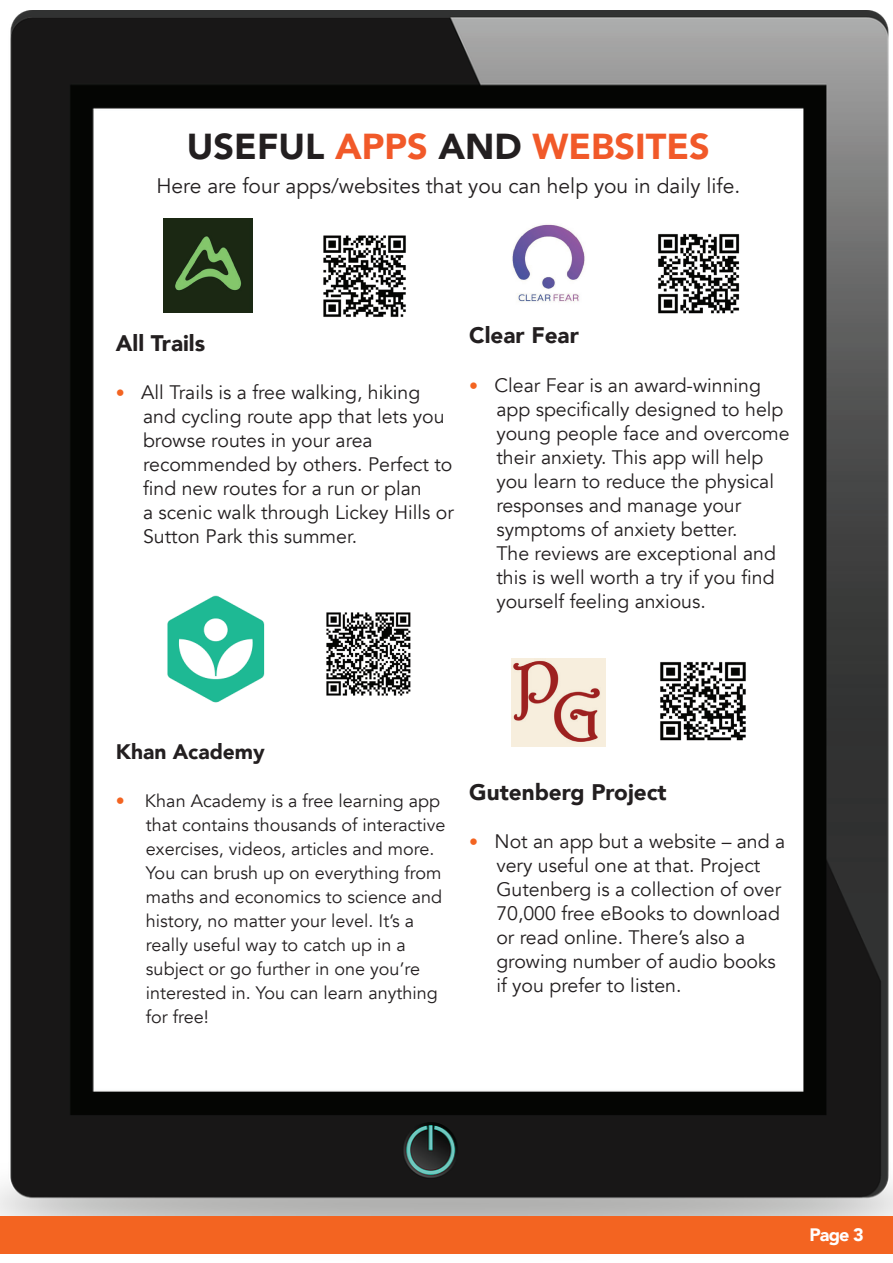
<style>
.page{position:relative;width:893px;height:1263px;background:#fff}
.page>*{position:absolute;margin:0;border:0;box-sizing:border-box;transform-origin:0 0}
.t1{font:900 36px "Avenir";color:#f15929}
.t2{font:900 22.5px "Avenir";color:#231f20}
.t3{font:21px "Avenir";color:#231f20}
.t4{font:900 21px "Avenir";color:#231f20}
.t5{font:19.5px/24px "Avenir";color:#231f20}
.t6{font:18px/24px "Avenir";color:#231f20}
.t7{font:900 18px "Avenir";color:#fff}
.s1{color:#231f20}
.s2{font-size:18px;color:#f36421}
.s3{color:#f36421}
</style>
<div class="page">
<img style="left:0;top:10px;width:893px;height:1244px">
<div style="left:0;top:1216px;width:893px;height:37px;background:#f36421"></div>
<img style="left:163px;top:219px;width:90px;height:93px">
<img style="left:497px;top:214px;width:103px;height:101px">
<img style="left:144px;top:578px;width:142px;height:137px">
<img style="left:511px;top:658px;width:95px;height:88px">
<img style="left:322px;top:609px;width:93px;height:90px">
<img style="left:321px;top:233px;width:88px;height:86px">
<img style="left:655px;top:231px;width:87px;height:85px">
<img style="left:658px;top:660px;width:90px;height:83px">
<h1 class="t1" style="left:187px;top:115px;width:524px"><span class="s1">USEFUL</span> APPS <span class="s1">AND</span> WEBSITES</h1>
<p class="t3" style="left:156px;top:173px;width:585px">Here are four apps/websites that you can help you in daily life.</p>
<p class="t2" style="left:116px;top:324px;width:91px">All Trails</p>
<p class="t5" style="left:143px;top:381px;width:312px;text-indent:-27px"><span class="s2">•</span> All Trails is a free walking, hiking and cycling route app that lets you browse routes in your area recommended by others. Perfect to find new routes for a run or plan<br>a scenic walk through Lickey Hills or<br>Sutton Park this summer.</p>
<p class="t2" style="left:469px;top:316px;width:111px">Clear Fear</p>
<p class="t5" style="left:496px;top:373px;width:295px;text-indent:-27px"><span class="s2">•</span> Clear Fear is an award-winning app specifically designed to help young people face and overcome their anxiety. This app will help you learn to reduce the physical responses and manage your symptoms of anxiety better.<br>The reviews are exceptional and this is well worth a try if you find yourself feeling anxious.</p>
<p class="t4" style="left:116px;top:734px;width:150px">Khan Academy</p>
<p class="t6" style="left:146px;top:789px;width:301px;text-indent:-30px"><span class="s3">•</span> Khan Academy is a free learning app that contains thousands of interactive exercises, videos, articles and more.<br>You can brush up on everything from maths and economics to science and history, no matter your level. It’s a really useful way to catch up in a subject or go further in one you’re interested in. You can learn anything for free!</p>
<p class="t2" style="left:469px;top:772px;width:199px">Gutenberg Project</p>
<p class="t5" style="left:496px;top:829px;width:290px;text-indent:-27px"><span class="s2">•</span> Not an app but a website – and a very useful one at that. Project<br>Gutenberg is a collection of over<br>70,000 free eBooks to download or read online. There’s also a growing number of audio books if you prefer to listen.</p>
<p class="t7" style="left:809px;top:1219px;width:56px">Page 3</p>
</div>
